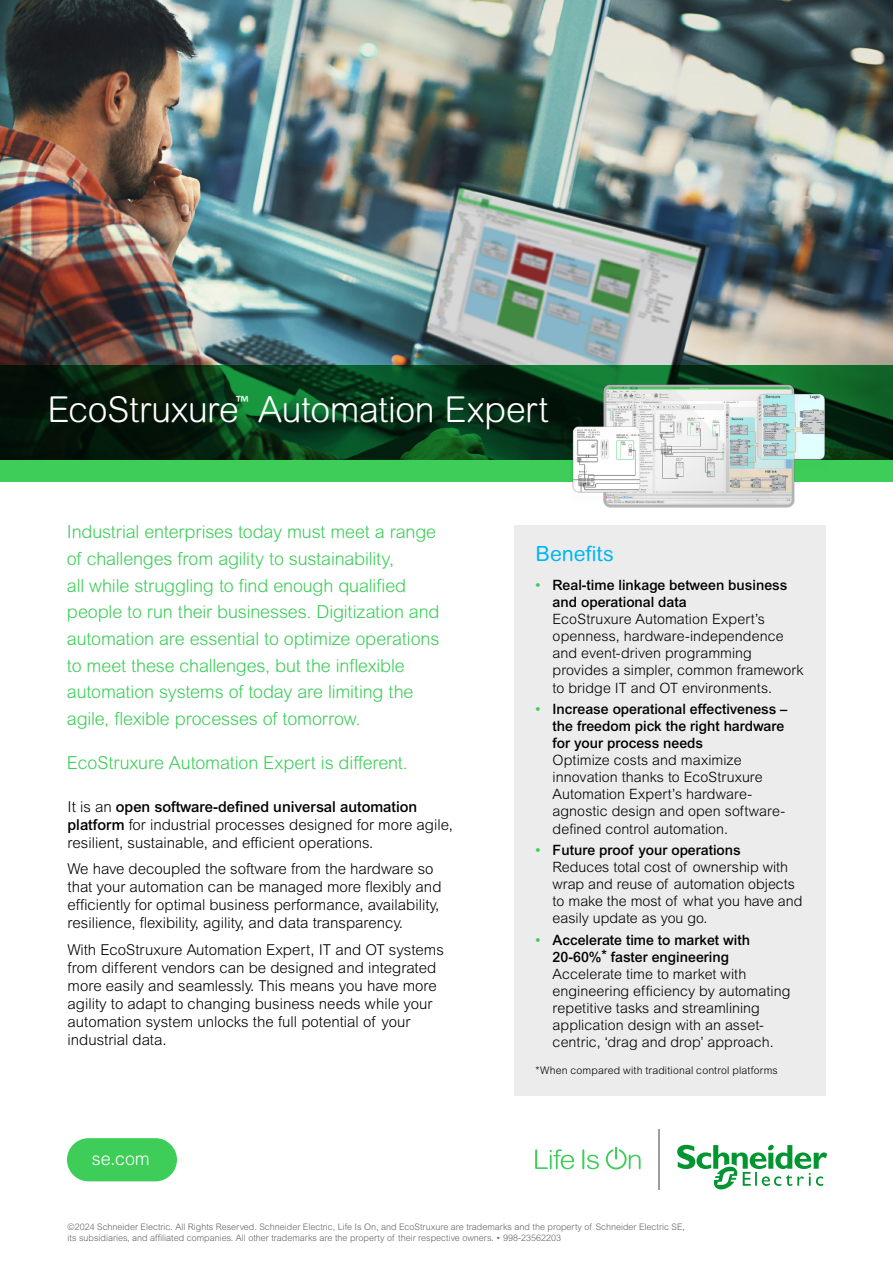
<style>
.page{position:relative;width:893px;height:1263px;background:#fff}
.page>*{position:absolute;margin:0;border:0;box-sizing:border-box;transform-origin:0 0}
.t1{font:300 35.7px "Arial Rounded MT Pro";letter-spacing:-.01em;color:#fff}
.t2{font:21px "Arial Rounded MT Pro";letter-spacing:-.005em;color:#00b6ed}
.t3{font:300 18px/26.7px "Arial Rounded MT Pro";letter-spacing:-.01em;color:#3dcd58}
.t4{font:300 18px "Arial MT Pro";color:#fff}
.t5{font:300 15px/18px "Arial MT Std";color:#000}
.t6{font:300 14.25px/17.1px "Arial MT Std";letter-spacing:.005em;color:#000}
.t7{font:500 14.25px/17.1px "Arial MT Std";color:#000}
.t8{font:300 10.5px "Arial MT Std";letter-spacing:.015em;color:#000}
.t9{font:300 9px/10.8px "Arial MT Std";color:#626469}
.s1{font-weight:500}
.s2{color:#3dcd58}
.s3{font-weight:500;color:#3dcd58}
</style>
<div class="page">
<img style="left:0;top:0;width:893px;height:366px">
<div style="left:0;top:460px;width:893px;height:21px;background:#3dcd58"></div>
<svg style="left:0;top:366px;width:893px;height:94px;background:#073416"></svg>
<svg style="left:535px;top:1149px;width:39px;height:20px"></svg>
<svg style="left:582px;top:1149px;width:17px;height:20px"></svg>
<svg style="left:606px;top:1147px;width:34px;height:22px"></svg>
<hr style="left:658px;top:1129px;width:1px;height:61px;background:#9d9d9c">
<svg style="left:677px;top:1144px;width:150px;height:46px"></svg>
<div style="left:67px;top:1138px;width:110px;height:43px;background:#3dcd58;border-radius:22px"></div>
<div style="left:514px;top:525px;width:312px;height:570px;background:#ececed"></div>
<img style="left:568px;top:381px;width:261px;height:127px">
<h1 class="t1" style="left:47px;top:389px;width:502px">EcoStruxure<sup>™</sup> Automation Expert</h1>
<p class="t3" style="left:67px;top:519px;width:374px">Industrial enterprises today must meet a range of challenges from agility to sustainability,<br>all while struggling to find enough qualified people to run their businesses. Digitization and automation are essential to optimize operations to meet these challenges, but the inflexible automation systems of today are limiting the agile, flexible processes of tomorrow.</p>
<p class="t3" style="left:67px;top:750px;width:343px">EcoStruxure Automation Expert is different.</p>
<p class="t5" style="left:68px;top:797px;width:387px">It is an <span class="s1">open software-defined universal automation platform</span> for industrial processes designed for more agile, resilient, sustainable, and efficient operations.</p>
<p class="t5" style="left:68px;top:860px;width:375px">We have decoupled the software from the hardware so that your automation can be managed more flexibly and efficiently for optimal business performance, availability, resilience, flexibility, agility, and data transparency.</p>
<p class="t5" style="left:68px;top:940px;width:378px">With EcoStruxure Automation Expert, IT and OT systems from different vendors can be designed and integrated more easily and seamlessly. This means you have more agility to adapt to changing business needs while your automation system unlocks the full potential of your industrial data.</p>
<p class="t4" style="left:92px;top:1147px;width:59px">se.com</p>
<h2 class="t2" style="left:536px;top:541px;width:80px">Benefits</h2>
<p class="t7" style="left:553px;top:576px;width:236px;text-indent:-17px"><span class="s2">•</span> Real-time linkage between business and operational data</p>
<p class="t6" style="left:553px;top:610px;width:253px">EcoStruxure Automation Expert’s openness, hardware-independence and event-driven programming provides a simpler, common framework to bridge IT and OT environments.</p>
<p class="t7" style="left:553px;top:700px;width:236px;text-indent:-17px"><span class="s2">•</span> Increase operational effectiveness – the freedom pick the right hardware for your process needs</p>
<p class="t6" style="left:553px;top:752px;width:234px">Optimize costs and maximize innovation thanks to EcoStruxure<br>Automation Expert’s hardware&shy;agnostic design and open software&shy;defined control automation.</p>
<p class="t6" style="left:553px;top:841px;width:251px;text-indent:-17px"><span class="s3">•</span> <span class="s1">Future proof your operations<br></span>Reduces total cost of ownership with wrap and reuse of automation objects to make the most of what you have and easily update as you go.</p>
<p class="t7" style="left:536px;top:931px;width:216px;text-align:center"><span class="s2">•</span> Accelerate time to market with<br>20-60%* faster engineering</p>
<p class="t6" style="left:553px;top:965px;width:239px">Accelerate time to market with engineering efficiency by automating repetitive tasks and streamlining application design with an asset&shy;centric, ‘drag and drop’ approach.</p>
<p class="t8" style="left:536px;top:1064px;width:244px">*When compared with traditional control platforms</p>
<p class="t9" style="left:68px;top:1221px;width:619px">©2024 Schneider Electric. All Rights Reserved. Schneider Electric, Life Is On, and EcoStruxure are trademarks and the property of Schneider Electric SE, its subsidiaries, and affiliated companies. All other trademarks are the property of their respective owners. • 998-23562203</p>
</div>
